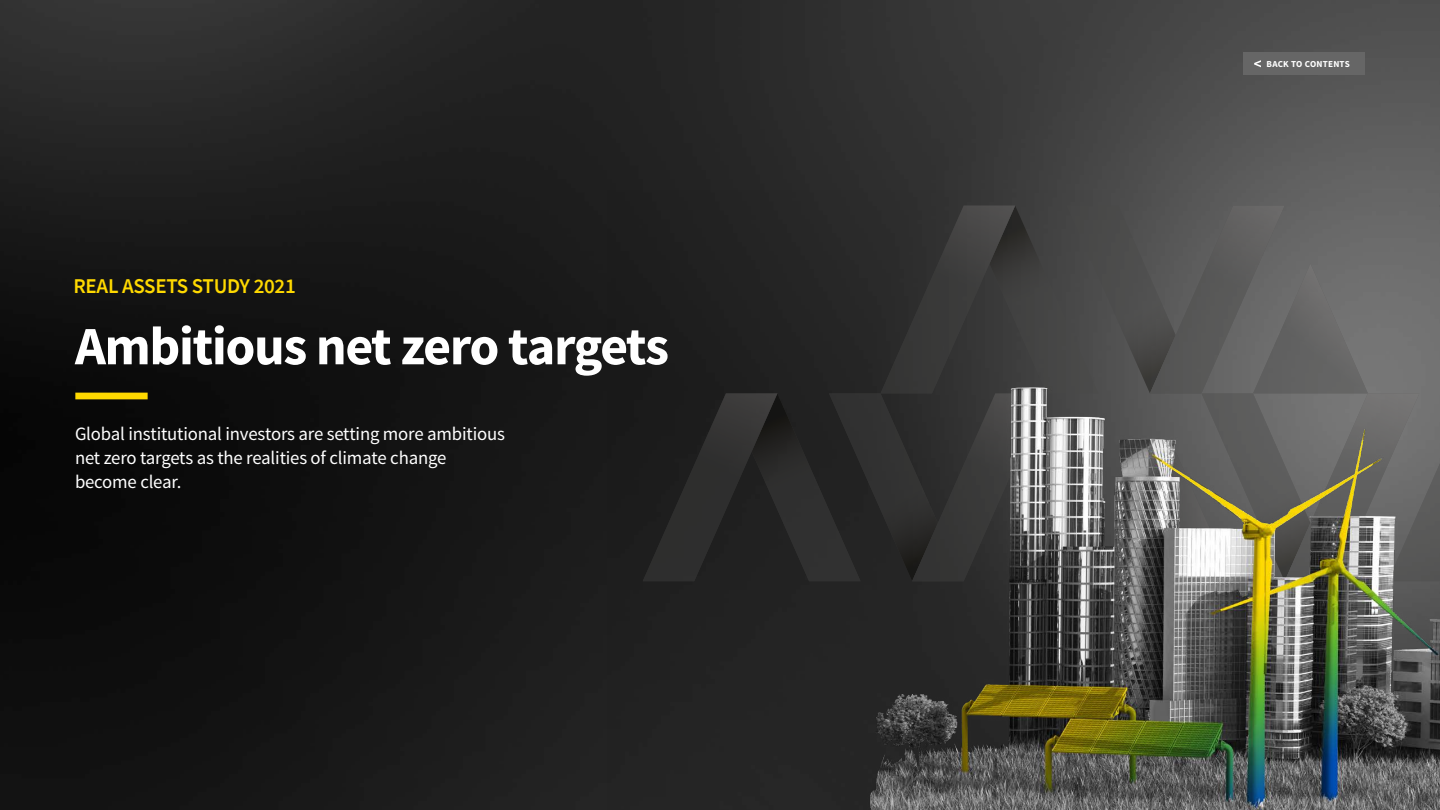
<style>
.page{position:relative;width:1440px;height:810px;background:#fff}
.page>*{position:absolute;margin:0;border:0;box-sizing:border-box;transform-origin:0 0}
.t1{font:700 54px "Source Sans Pro";letter-spacing:-.025em;color:#fff}
.t2{font:600 21px "Source Sans Pro";letter-spacing:-.015em;color:#ffd900}
.t3{font:18.75px/24px "Source Sans Pro";letter-spacing:-.01em;color:#fff}
.t4{font:700 9.15px "Source Sans Pro";letter-spacing:.025em;color:#fff}
</style>
<div class="page">
<img style="left:0;top:0;width:1440px;height:810px">
<img style="left:608px;top:190px;width:832px;height:620px">
<div style="left:75px;top:393px;width:73px;height:6px;background:#ffd900"></div>
<div style="left:1243px;top:52px;width:122px;height:23px;background:#666"></div>
<svg style="left:1254px;top:60px;width:7px;height:7px"></svg>
<p class="t2" style="left:74px;top:273px;width:224px">REAL ASSETS STUDY 2021</p>
<h1 class="t1" style="left:75px;top:312px;width:596px">Ambitious net zero targets</h1>
<p class="t3" style="left:75px;top:422px;width:431px">Global institutional investors are setting more ambitious net zero targets as the realities of climate change become clear.</p>
<p class="t4" style="left:1267px;top:58px;width:85px">BACK TO CONTENTS</p>
</div>
